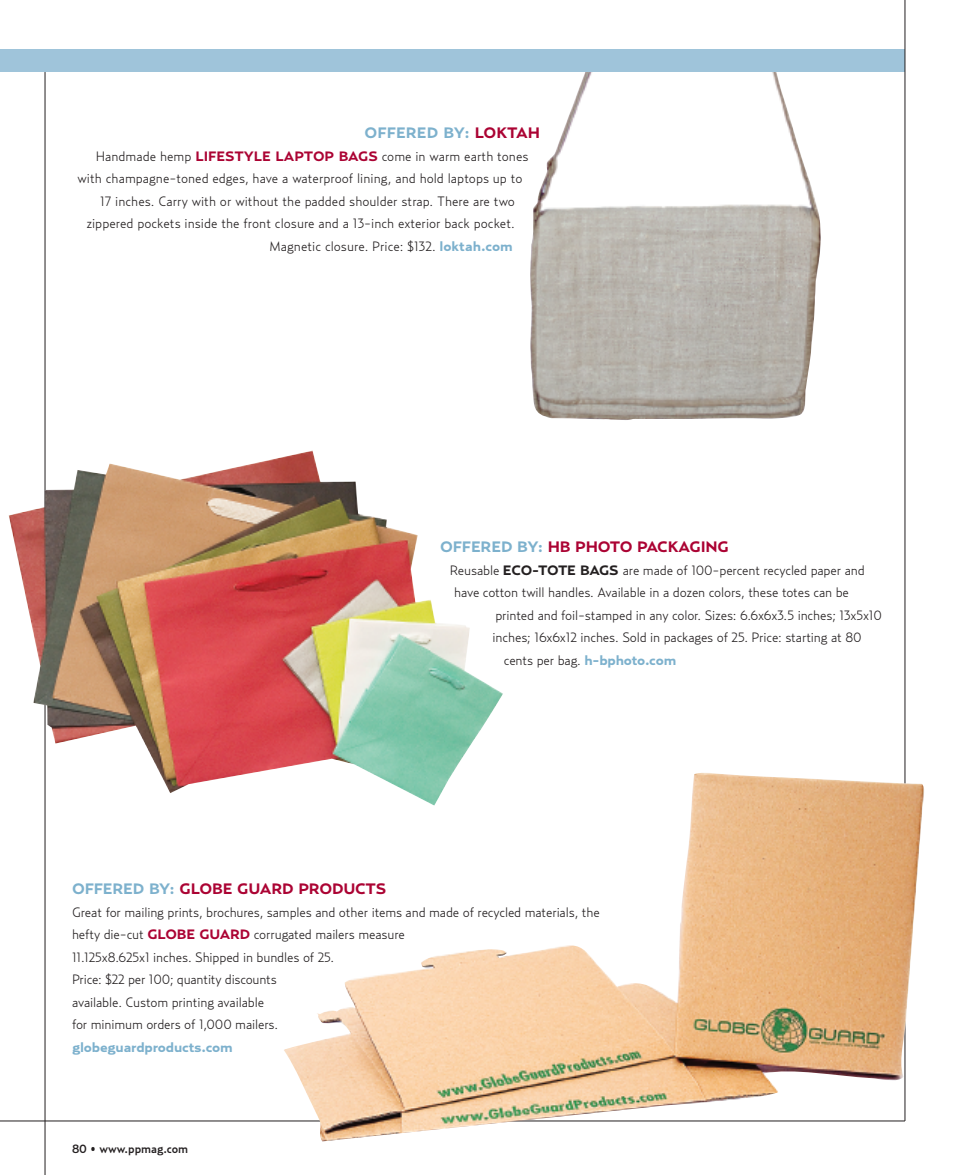
<style>
.page{position:relative;width:959px;height:1175px;background:#fff}
.page>*{position:absolute;margin:0;border:0;box-sizing:border-box;transform-origin:0 0}
.t1{font:700 15px "Relay Wide";letter-spacing:-.015em;color:#ab0333}
.t2{font:700 15px "Relay Wide";color:#7db1cd}
.t3{font:300 13.5px/22.5px "Relay";letter-spacing:-.015em;color:#231f20}
.t4{font:700 13.5px "Relay Wide";letter-spacing:-.015em;color:#7db1cd}
.t5{font:500 12px "Relay";color:#231f20}
.s1{color:#ab0333}
.s2{font-family:"Relay Wide";font-weight:700;color:#ab0333}
.s3{font-family:"Relay Wide";font-weight:700;color:#7db1cd}
.s4{color:#7db1cd}
.s5{font-family:"Relay Wide";font-weight:700}
</style>
<div class="page">
<div style="left:0;top:50px;width:904px;height:22px;background:#9fc4da"></div>
<hr style="left:904px;top:0;width:1px;height:1120px;background:#231f20">
<hr style="left:0;top:1120px;width:904px;height:1px;background:#231f20">
<hr style="left:45px;top:72px;width:1px;height:1102px;background:#231f20">
<img style="left:530px;top:72px;width:290px;height:348px">
<img style="left:284px;top:772px;width:640px;height:369px">
<img style="left:9px;top:450px;width:494px;height:355px">
<p class="t2" style="left:364px;top:124px;width:177px">OFFERED BY: <span class="s1">LOKTAH</span></p>
<p class="t3" style="left:96px;top:145px;width:434px">Handmade hemp <span class="s2">LIFESTYLE LAPTOP BAGS</span> come in warm earth tones</p>
<p class="t3" style="left:78px;top:167px;width:446px">with champagne-toned edges, have a waterproof lining, and hold laptops up to</p>
<p class="t3" style="left:100px;top:190px;width:416px">17 inches. Carry with or without the padded shoulder strap. There are two</p>
<p class="t3" style="left:86px;top:212px;width:430px">zippered pockets inside the front closure and a 13-inch exterior back pocket.</p>
<p class="t3" style="left:269px;top:235px;width:245px">Magnetic closure. Price: $132. <span class="s3">loktah.com</span></p>
<p class="t1" style="left:440px;top:538px;width:290px"><span class="s4">OFFERED BY:</span> HB PHOTO PACKAGING</p>
<p class="t3" style="left:454px;top:558px;width:412px;text-indent:-4px">Reusable <span class="s5">ECO-TOTE BAGS</span> are made of 100-percent recycled paper and have cotton twill handles. Available in a dozen colors, these totes can be</p>
<p class="t3" style="left:495px;top:603px;width:388px">printed and foil-stamped in any color. Sizes: 6.6x6x3.5 inches; 13x5x10</p>
<p class="t3" style="left:492px;top:626px;width:370px">inches; 16x6x12 inches. Sold in packages of 25. Price: starting at 80</p>
<p class="t3" style="left:504px;top:648px;width:174px">cents per bag. <span class="s3">h-bphoto.com</span></p>
<p class="t1" style="left:72px;top:880px;width:316px"><span class="s4">OFFERED BY:</span> GLOBE GUARD PRODUCTS</p>
<p class="t3" style="left:72px;top:901px;width:529px">Great for mailing prints, brochures, samples and other items and made of recycled materials, the hefty die-cut <span class="s2">GLOBE GUARD</span> corrugated mailers measure<br>11.125x8.625x1 inches. Shipped in bundles of 25.<br>Price: $22 per 100; quantity discounts<br>available. Custom printing available<br>for minimum orders of 1,000 mailers.</p>
<p class="t4" style="left:72px;top:1039px;width:162px">globeguardproducts.com</p>
<p class="t5" style="left:72px;top:1141px;width:118px">80 • www.ppmag.com</p>
</div>
